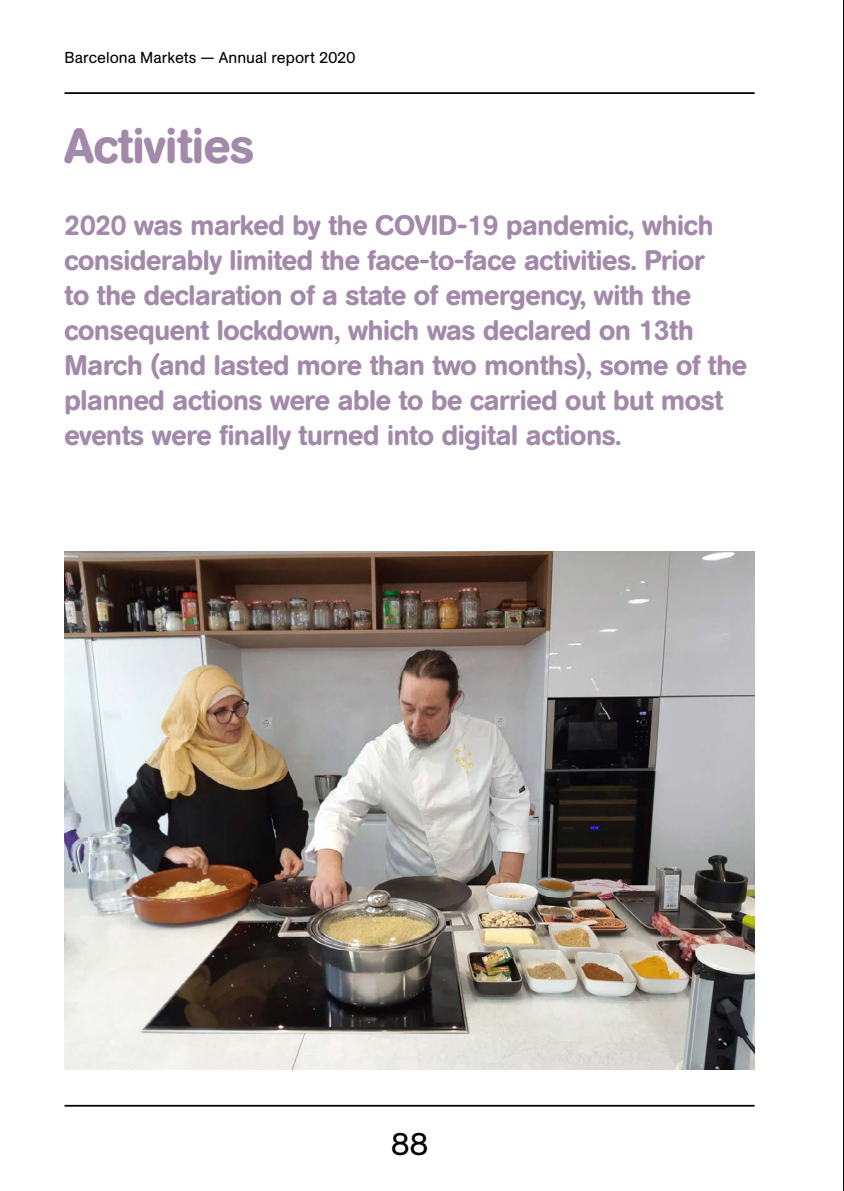
<style>
.page{position:relative;width:844px;height:1191px;background:#fff}
.page>*{position:absolute;margin:0;border:0;box-sizing:border-box;transform-origin:0 0}
.t1{font:500 49px "AG Book Rounded Std";letter-spacing:-.01em;color:#a389aa}
.t2{font:31.5px "AG Book Rounded Std";color:#000}
.t3{font:500 28px/35px "AG Book Rounded Std";letter-spacing:-.01em;color:#a389aa}
.t4{font:15.75px "AG Book Rounded Std";letter-spacing:.005em;color:#000}
</style>
<div class="page">
<hr style="left:64px;top:1104px;width:690px;height:2px;background:#000">
<hr style="left:64px;top:92px;width:690px;height:2px;background:#000">
<img style="left:64px;top:552px;width:690px;height:517px">
<hr style="left:842px;top:0;width:1px;height:1191px;background:#000">
<p class="t4" style="left:64px;top:48px;width:292px">Barcelona Markets — Annual report 2020</p>
<h1 class="t1" style="left:64px;top:118px;width:191px">Activities</h1>
<p class="t3" style="left:64px;top:208px;width:684px">2020 was marked by the COVID-19 pandemic, which considerably limited the face-to-face activities. Prior<br>to the declaration of a state of emergency, with the consequent lockdown, which was declared on 13th March (and lasted more than two months), some of the planned actions were able to be carried out but most events were finally turned into digital actions.</p>
<p class="t2" style="left:391px;top:1126px;width:38px">88</p>
</div>
